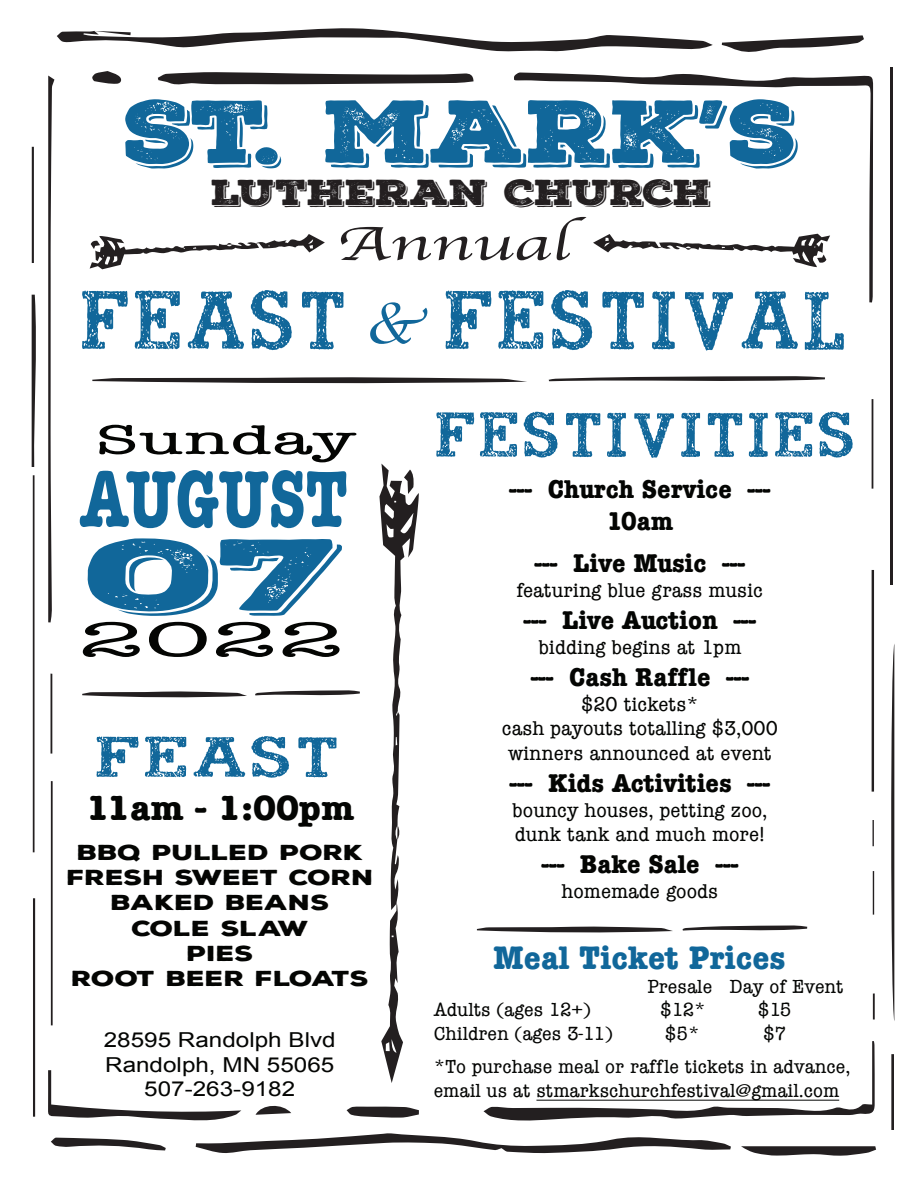
<style>
.page{position:relative;width:918px;height:1188px;background:#fff}
.page>*{position:absolute;margin:0;border:0;box-sizing:border-box;transform-origin:0 0}
.t1{font:104.1px "ROADMOVIE";color:#11679a}
.t2{font:98.25px "Nexa Rust Slab Black Shadow 01";color:#11679a;scale:1.87 1}
.t3{font:86.25px "Nexa Rust Slab Black Shadow 01";color:#11679a;scale:1.18 1}
.t4{font:700 82.65px "American Typewriter";color:#11679a;scale:.73 1}
.t5{font:79.5px "ROADMOVIE";color:#11679a;scale:1.05 1}
.t6{font:72px "ROADMOVIE";color:#11679a;scale:1.28 1}
.t7{font:49.5px "Apple Chancery";color:#231f20;scale:1.48 1}
.t8{font:49.35px "American Typewriter";color:#040503;scale:2.12 1}
.t9{font:condensed 42.9px "American Typewriter";color:#040503;scale:2.15 1}
.t10{font:700 condensed 36px "American Typewriter";color:#040503;scale:1.28 1}
.t11{font:35.1px "Nexa Rust Slab Black Shadow 01";letter-spacing:-.005em;color:#231f20;scale:1.18 1}
.t12{font:700 condensed 33.6px "American Typewriter";color:#11679a;scale:1.18 1}
.t13{font:700 condensed 26.55px/31.8px "American Typewriter";color:#040503;text-align:center;scale:1.18 1}
.t14{font:900 21px/25.2px "Nexa Rust Sans";color:#040503;text-align:center;scale:1.28 1}
.t15{font:condensed 20.7px/24.8px "American Typewriter";color:#040503;text-align:center;scale:1.18 1}
.t16{font:20.55px/24.8px "Arial";color:#040503;text-align:center;scale:1.18 1}
.t17{font:condensed 19.65px/33.6px "American Typewriter";color:#040503;scale:1.18 1}
.s1{font-family:"Apple Chancery";font-size:59.7px}
</style>
<div class="page">
<svg style="left:196px;top:1133px;width:535px;height:21px"></svg>
<svg style="left:484px;top:1041px;width:391px;height:80px"></svg>
<svg style="left:514px;top:72px;width:359px;height:230px"></svg>
<svg style="left:158px;top:72px;width:316px;height:13px"></svg>
<hr style="left:890px;top:67px;width:3px;height:518px;background:#231f20">
<svg style="left:48px;top:76px;width:6px;height:546px"></svg>
<svg style="left:48px;top:1070px;width:193px;height:51px"></svg>
<svg style="left:891px;top:646px;width:3px;height:373px"></svg>
<svg style="left:33px;top:475px;width:2px;height:377px"></svg>
<svg style="left:722px;top:35px;width:142px;height:17px"></svg>
<svg style="left:741px;top:1146px;width:135px;height:10px"></svg>
<svg style="left:51px;top:1138px;width:115px;height:12px"></svg>
<svg style="left:872px;top:570px;width:2px;height:222px"></svg>
<svg style="left:51px;top:781px;width:2px;height:244px"></svg>
<svg style="left:32px;top:295px;width:4px;height:172px"></svg>
<svg style="left:33px;top:898px;width:2px;height:219px"></svg>
<svg style="left:347px;top:1106px;width:72px;height:12px"></svg>
<svg style="left:32px;top:147px;width:2px;height:116px"></svg>
<svg style="left:92px;top:71px;width:30px;height:13px"></svg>
<svg style="left:891px;top:1054px;width:3px;height:76px"></svg>
<svg style="left:872px;top:399px;width:1px;height:90px"></svg>
<svg style="left:51px;top:674px;width:1px;height:80px"></svg>
<svg style="left:256px;top:1105px;width:35px;height:10px"></svg>
<svg style="left:873px;top:871px;width:1px;height:44px"></svg>
<svg style="left:873px;top:820px;width:1px;height:26px"></svg>
<svg style="left:873px;top:993px;width:2px;height:27px"></svg>
<svg style="left:57px;top:28px;width:656px;height:24px"></svg>
<svg style="left:92px;top:376px;width:733px;height:8px"></svg>
<svg style="left:90px;top:234px;width:235px;height:35px"></svg>
<svg style="left:593px;top:234px;width:237px;height:33px"></svg>
<svg style="left:82px;top:690px;width:278px;height:8px"></svg>
<svg style="left:379px;top:464px;width:40px;height:619px"></svg>
<svg style="left:476px;top:925px;width:332px;height:8px"></svg>
<hr style="left:536px;top:1100px;width:303px;height:1px;background:#040503">
<h3 class="t3" style="left:124px;top:73px;width:573px">ST. MARK’S</h3>
<h3 class="t11" style="left:211px;top:168px;width:425px">LUTHERAN CHURCH</h3>
<h3 class="t7" style="left:337px;top:204px;width:159px">Annual</h3>
<h1 class="t1" style="left:82px;top:266px;width:770px">Feast <span class="s1">&amp;</span> Festival</h1>
<h3 class="t9" style="left:95px;top:407px;width:123px">Sunday</h3>
<h3 class="t4" style="left:80px;top:428px;width:367px">AUGUST</h3>
<h2 class="t2" style="left:84px;top:508px;width:140px">07</h2>
<h3 class="t8" style="left:78px;top:602px;width:127px">2022</h3>
<h3 class="t6" style="left:97px;top:719px;width:195px">Feast</h3>
<h3 class="t10" style="left:86px;top:779px;width:211px">11am - 1:00pm</h3>
<p class="t14" style="left:67px;top:840px;width:241px">BBQ PULLED PORK<br>FRESH SWEET CORN<br>BAKED BEANS<br>COLE SLAW<br>PIES<br>ROOT BEER FLOATS</p>
<p class="t16" style="left:104px;top:1028px;width:198px">28595 Randolph Blvd<br>Randolph, MN 55065<br>507-263-9182</p>
<h3 class="t5" style="left:436px;top:393px;width:406px">Festivities</h3>
<p class="t13" style="left:509px;top:473px;width:223px">--- Church Service ---<br>10am</p>
<p class="t13" style="left:535px;top:547px;width:180px">--- Live Music ---</p>
<p class="t15" style="left:517px;top:577px;width:210px">featuring blue grass music</p>
<p class="t13" style="left:523px;top:604px;width:199px">--- Live Auction ---</p>
<p class="t15" style="left:538px;top:634px;width:174px">bidding begins at 1pm</p>
<p class="t13" style="left:531px;top:661px;width:187px">--- Cash Raffle ---</p>
<p class="t15" style="left:502px;top:691px;width:235px">$20 tickets*<br>cash payouts totalling $3,000 winners announced at event</p>
<p class="t13" style="left:510px;top:767px;width:222px">--- Kids Activities ---</p>
<p class="t15" style="left:512px;top:797px;width:218px;text-align:left">bouncy houses, petting zoo, dunk tank and much more!</p>
<p class="t13" style="left:541px;top:848px;width:168px">--- Bake Sale ---</p>
<p class="t15" style="left:562px;top:878px;width:134px">homemade goods</p>
<h3 class="t12" style="left:493px;top:931px;width:249px">Meal Ticket Prices</h3>
<p class="t17" style="left:647px;top:969px;width:168px">Presale Day of Event</p>
<p class="t17" style="left:434px;top:992px;width:135px">Adults (ages 12+)</p>
<p class="t17" style="left:660px;top:992px;width:40px">$12*</p>
<p class="t17" style="left:758px;top:992px;width:30px">$15</p>
<p class="t17" style="left:434px;top:1016px;width:153px">Children (ages 3-11)</p>
<p class="t17" style="left:665px;top:1016px;width:31px">$5*</p>
<p class="t17" style="left:434px;top:1016px;width:355px;text-indent:329px">$7<br>*To purchase meal or raffle tickets in advance,</p>
<p class="t17" style="left:434px;top:1073px;width:345px">email us at stmarkschurchfestival@gmail.com</p>
</div>
